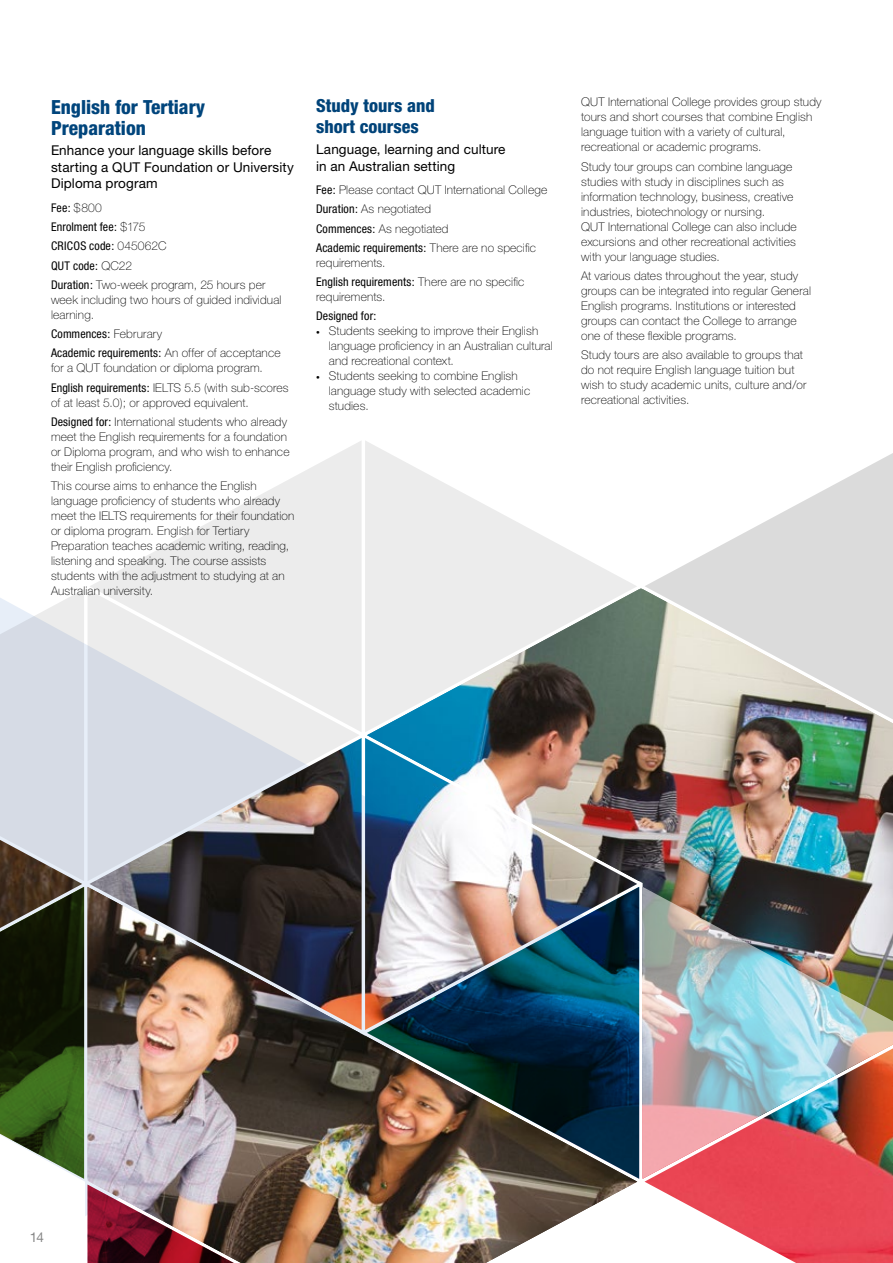
<style>
.page{position:relative;width:893px;height:1263px;background:#fff}
.page>*{position:absolute;margin:0;border:0;box-sizing:border-box;transform-origin:0 0}
.t1{font:800 condensed 19.5px/21px "Helvetica Neue";color:#00457c}
.t2{font:800 condensed 18px/21px "Helvetica Neue";color:#004379}
.t3{font:13.5px/16.5px "Helvetica Neue";letter-spacing:.01em;color:#000}
.t4{font:13.5px "Helvetica Neue";color:#878787}
.t5{font:100 12px/15px "Helvetica Neue";letter-spacing:.015em;color:#000}
.t6{font:condensed 12px/19.2px "Helvetica Neue";letter-spacing:.01em;color:#000}
.s1{font-weight:100;font-stretch:normal}
.s2{font-weight:400;font-stretch:condensed}
.s3{font-size:7.5px}
</style>
<div class="page">
<svg style="left:128px;top:441px;width:234px;height:125px;fill:#f3f3f3"></svg>
<svg style="left:0;top:566px;width:362px;height:274px;background:#e1e4ea"></svg>
<svg style="left:645px;top:453px;width:248px;height:135px"></svg>
<img style="left:89px;top:589px;width:804px;height:674px">
<svg style="left:365px;top:441px;width:272px;height:291px;fill:#ededed"></svg>
<img style="left:0;top:840px;width:367px;height:47px">
<img style="left:367px;top:588px;width:526px;height:591px">
<img style="left:360px;top:887px;width:277px;height:376px">
<img style="left:367px;top:887px;width:272px;height:292px">
<img style="left:0;top:887px;width:360px;height:376px">
<img style="left:643px;top:887px;width:250px;height:292px">
<h1 class="t1" style="left:51px;top:96px;width:156px">English for Tertiary<br>Preparation</h1>
<p class="t3" style="left:51px;top:142px;width:244px">Enhance your language skills before starting a QUT Foundation or University<br>Diploma program</p>
<p class="t6" style="left:51px;top:198px;width:216px">Fee: <span class="s1">$800<br></span>Enrolment fee: <span class="s1">$175<br></span>CRICOS code: <span class="s1">045062C<br></span>QUT code: <span class="s1">QC22<br></span>Duration: <span class="s1">Two-week program, 25 hours per</span></p>
<p class="t5" style="left:51px;top:292px;width:232px">week including two hours of guided individual learning.</p>
<p class="t6" style="left:51px;top:324px;width:231px">Commences: <span class="s1">Februrary<br></span>Academic requirements: <span class="s1">An offer of acceptance</span></p>
<p class="t5" style="left:51px;top:358px;width:239px;line-height:19.2px">for a QUT foundation or diploma program.<br><span class="s2">English requirements:</span> IELTS 5.5 (with sub-scores</p>
<p class="t5" style="left:51px;top:393px;width:238px;line-height:19.2px">of at least 5.0); or approved equivalent.<br><span class="s2">Designed for:</span> International students who already</p>
<p class="t5" style="left:51px;top:429px;width:240px">meet the English requirements for a foundation or Diploma program, and who wish to enhance their English proficiency.</p>
<p class="t5" style="left:51px;top:478px;width:245px">This course aims to enhance the English language proficiency of students who already meet the IELTS requirements for their foundation or diploma program. English for Tertiary Preparation teaches academic writing, reading, listening and speaking. The course assists students with the adjustment to studying at an Australian university.</p>
<h2 class="t2" style="left:316px;top:95px;width:120px">Study tours and short courses</h2>
<p class="t3" style="left:316px;top:141px;width:191px">Language, learning and culture in an Australian setting</p>
<p class="t5" style="left:316px;top:180px;width:233px;line-height:19.2px"><span class="s2">Fee:</span> Please contact QUT International College <span class="s2">Duration:</span> As negotiated<br><span class="s2">Commences:</span> As negotiated<br><span class="s2">Academic requirements:</span> There are no specific</p>
<p class="t5" style="left:316px;top:253px;width:210px;line-height:19.2px">requirements.<br><span class="s2">English requirements:</span> There are no specific</p>
<p class="t5" style="left:316px;top:289px;width:71px">requirements.</p>
<p class="t6" style="left:316px;top:306px;width:62px">Designed for:</p>
<p class="t5" style="left:329px;top:324px;width:225px;text-indent:-13px"><span class="s3">•</span> Students seeking to improve their English language proficiency in an Australian cultural and recreational context.</p>
<p class="t5" style="left:329px;top:369px;width:203px;text-indent:-13px"><span class="s3">•</span> Students seeking to combine English language study with selected academic studies.</p>
<p class="t5" style="left:581px;top:95px;width:242px">QUT International College provides group study tours and short courses that combine English language tuition with a variety of cultural, recreational or academic programs.</p>
<p class="t5" style="left:581px;top:159px;width:217px">Study tour groups can combine language studies with study in disciplines such as information technology, business, creative industries, biotechnology or nursing.<br>QUT International College can also include excursions and other recreational activities with your language studies.</p>
<p class="t5" style="left:581px;top:268px;width:231px">At various dates throughout the year, study groups can be integrated into regular General English programs. Institutions or interested groups can contact the College to arrange one of these flexible programs.</p>
<p class="t5" style="left:581px;top:347px;width:227px">Study tours are also available to groups that do not require English language tuition but wish to study academic units, culture and/or recreational activities.</p>
<p class="t4" style="left:30px;top:1229px;width:16px">14</p>
</div>
